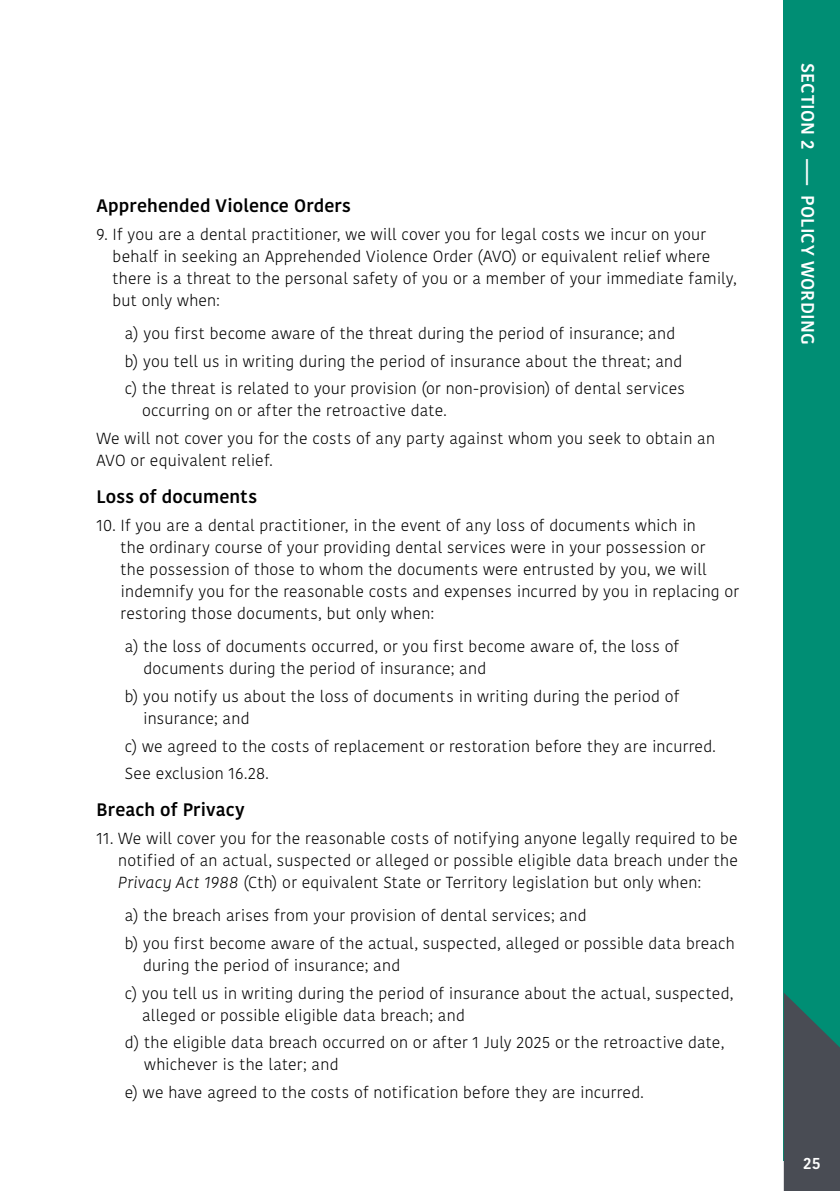
<style>
.page{position:relative;width:840px;height:1191px;background:#fff}
.page>*{position:absolute;margin:0;border:0;box-sizing:border-box;transform-origin:0 0}
.t1{font:500 18px "Kohinoor";letter-spacing:.01em;color:#000}
.t2{font:500 18px "Kohinoor";letter-spacing:.02em;color:#fff}
.t3{font:300 16px/22px "Kohinoor";letter-spacing:.01em;color:#000}
.t4{font:500 16px "Kohinoor";color:#fff}
.s1{font-style:italic}
</style>
<div class="page">
<div style="left:783px;top:0;width:56px;height:1160px;background:#008e74"></div>
<svg style="left:783px;top:993px;width:56px;height:198px"></svg>
<p class="t1" style="left:96px;top:194px;width:256px">Apprehended Violence Orders</p>
<p class="t3" style="left:112px;top:223px;width:625px;text-indent:-16px">9. If you are a dental practitioner, we will cover you for legal costs we incur on your behalf in seeking an Apprehended Violence Order (AVO) or equivalent relief where there is a threat to the personal safety of you or a member of your immediate family, but only when:</p>
<p class="t3" style="left:125px;top:320px;width:561px;line-height:27.6px">a) you first become aware of the threat during the period of insurance; and b) you tell us in writing during the period of insurance about the threat; and c) the threat is related to your provision (or non-provision) of dental services</p>
<p class="t3" style="left:96px;top:397px;width:619px;line-height:27.6px;text-indent:46px">occurring on or after the retroactive date.<br>We will not cover you for the costs of any party against whom you seek to obtain an</p>
<p class="t3" style="left:96px;top:450px;width:177px">AVO or equivalent relief.</p>
<p class="t1" style="left:96px;top:485px;width:162px">Loss of documents</p>
<p class="t3" style="left:120px;top:514px;width:619px;text-indent:-24px">10. If you are a dental practitioner, in the event of any loss of documents which in<br>the ordinary course of your providing dental services were in your possession or<br>the possession of those to whom the documents were entrusted by you, we will indemnify you for the reasonable costs and expenses incurred by you in replacing or restoring those documents, but only when:</p>
<p class="t3" style="left:143px;top:636px;width:537px;text-indent:-19px">a) the loss of documents occurred, or you first become aware of, the loss of documents during the period of insurance; and</p>
<p class="t3" style="left:143px;top:685px;width:537px;text-indent:-18px">b) you notify us about the loss of documents in writing during the period of insurance; and</p>
<p class="t3" style="left:125px;top:732px;width:592px;line-height:27.6px">c) we agreed to the costs of replacement or restoration before they are incurred.<br>See exclusion 16.28.</p>
<p class="t1" style="left:96px;top:798px;width:150px">Breach of Privacy</p>
<p class="t3" style="left:118px;top:827px;width:621px;text-align:justify;text-indent:-22px">11. We will cover you for the reasonable costs of notifying anyone legally required to be notified of an actual, suspected or alleged or possible eligible data breach under the <span class="s1">Privacy Act 1988</span> (Cth) or equivalent State or Territory legislation but only when:</p>
<p class="t3" style="left:125px;top:902px;width:611px;line-height:27.6px">a) the breach arises from your provision of dental services; and<br>b) you first become aware of the actual, suspected, alleged or possible data breach</p>
<p class="t3" style="left:125px;top:952px;width:609px;line-height:27.6px;text-indent:18px">during the period of insurance; and<br>c) you tell us in writing during the period of insurance about the actual, suspected,</p>
<p class="t3" style="left:125px;top:1001px;width:600px;line-height:27.6px;text-indent:17px">alleged or possible eligible data breach; and<br>d) the eligible data breach occurred on or after 1 July 2025 or the retroactive date,</p>
<p class="t3" style="left:125px;top:1051px;width:520px;line-height:27.6px;text-indent:19px">whichever is the later; and<br>e) we have agreed to the costs of notification before they are incurred.</p>
<p class="t2" style="left:818px;top:63px;width:283px;rotate:90deg">SECTION 2 —— POLICY WORDING</p>
<p class="t4" style="left:802px;top:1153px;width:19px">25</p>
</div>
